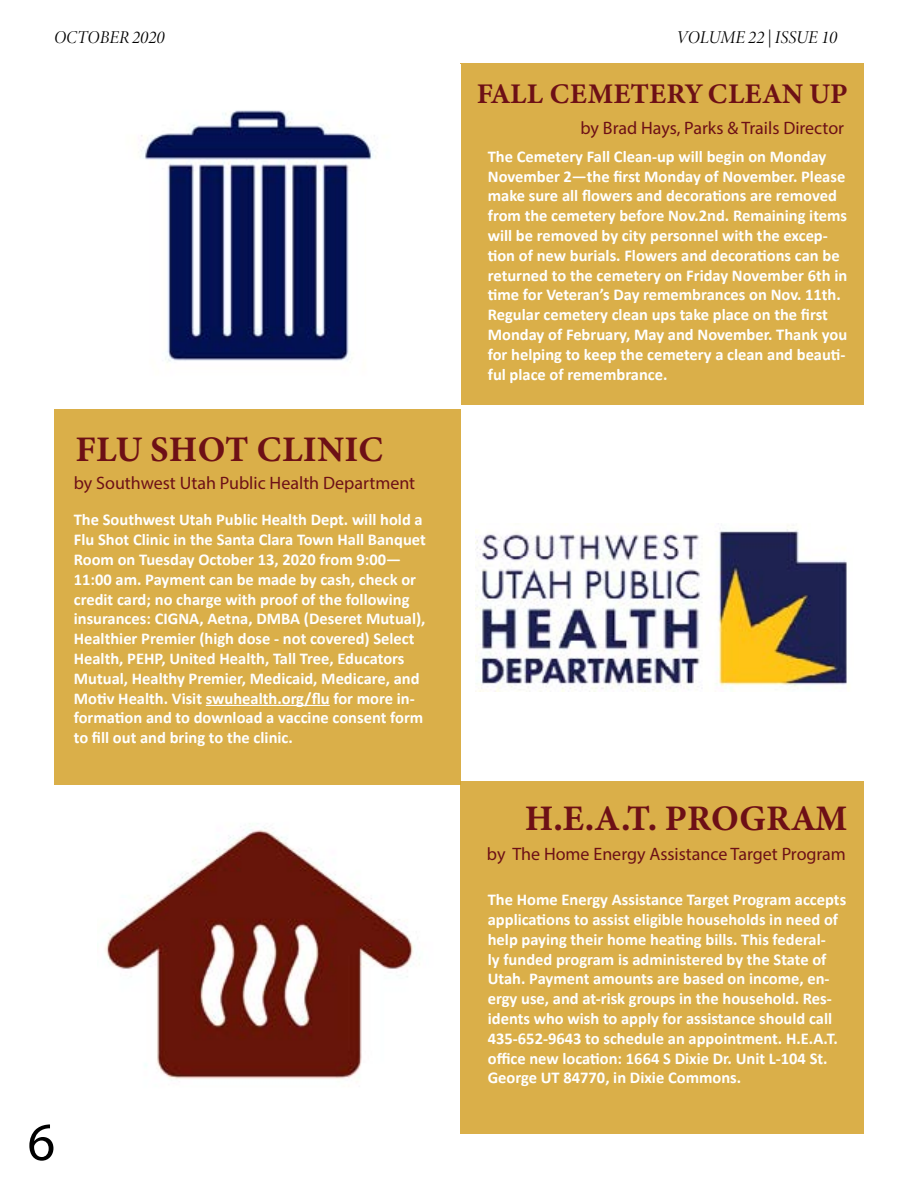
<style>
.page{position:relative;width:918px;height:1188px;background:#fff}
.page>*{position:absolute;margin:0;border:0;box-sizing:border-box;transform-origin:0 0}
.t1{font:54px "Myriad Pro";color:#000}
.t2{font:36px "Minion Variable Concept";letter-spacing:.025em;color:#6d1016}
.t3{font:28.5px "Minion Variable Concept";letter-spacing:.02em;color:#6d1016}
.t4{font:18px "Myriad Pro";color:#6d1016}
.t5{font:italic 18px "Minion Variable Concept";letter-spacing:-.025em;color:#000}
.t6{font:700 16.5px/19.8px "Calibri";color:#fff}
</style>
<div class="page">
<div style="left:461px;top:63px;width:403px;height:342px;background:#daaf49"></div>
<div style="left:54px;top:407px;width:407px;height:378px;background:#daaf49"></div>
<div style="left:461px;top:781px;width:403px;height:353px;background:#daaf49"></div>
<hr style="left:206px;top:705px;width:124px;height:1px;background:#fff">
<img style="left:475px;top:525px;width:374px;height:166px">
<img style="left:105px;top:823px;width:310px;height:256px">
<img style="left:54px;top:110px;width:407px;height:299px">
<p class="t5" style="left:54px;top:25px;width:113px">OCTOBER 2020</p>
<p class="t5" style="left:677px;top:25px;width:162px">VOLUME 22 | ISSUE 10</p>
<h3 class="t3" style="left:477px;top:74px;width:371px">FALL CEMETERY CLEAN UP</h3>
<p class="t4" style="left:581px;top:117px;width:265px">by Brad Hays, Parks &amp; Trails Director</p>
<p class="t6" style="left:488px;top:146px;width:361px">The Cemetery Fall Clean-up will begin on Monday November 2—the first Monday of November. Please make sure all flowers and decorations are removed from the cemetery before Nov.2nd. Remaining items will be removed by city personnel with the excep&shy;tion of new burials. Flowers and decorations can be returned to the cemetery on Friday November 6th in time for Veteran’s Day remembrances on Nov. 11th.<br>Regular cemetery clean ups take place on the first Monday of February, May and November. Thank you for helping to keep the cemetery a clean and beauti&shy;ful place of remembrance.</p>
<h2 class="t2" style="left:76px;top:424px;width:309px">FLU SHOT CLINIC</h2>
<p class="t4" style="left:74px;top:472px;width:343px">by Southwest Utah Public Health Department</p>
<p class="t6" style="left:74px;top:510px;width:353px">The Southwest Utah Public Health Dept. will hold a Flu Shot Clinic in the Santa Clara Town Hall Banquet Room on Tuesday October 13, 2020 from 9:00— 11:00 am. Payment can be made by cash, check or credit card; no charge with proof of the following insurances: CIGNA, Aetna, DMBA (Deseret Mutual), Healthier Premier (high dose - not covered) Select Health, PEHP, United Health, Tall Tree, Educators Mutual, Healthy Premier, Medicaid, Medicare, and Motiv Health. Visit swuhealth.org/flu for more in&shy;formation and to download a vaccine consent form to fill out and bring to the clinic.</p>
<h1 class="t1" style="left:28px;top:1109px;width:29px">6</h1>
<h2 class="t2" style="left:525px;top:793px;width:325px">H.E.A.T. PROGRAM</h2>
<p class="t4" style="left:487px;top:842px;width:361px">by The Home Energy Assistance Target Program</p>
<p class="t6" style="left:488px;top:890px;width:360px">The Home Energy Assistance Target Program accepts applications to assist eligible households in need of help paying their home heating bills. This federal-<br>ly funded program is administered by the State of Utah. Payment amounts are based on income, en&shy;ergy use, and at-risk groups in the household. Res&shy;idents who wish to apply for assistance should call 435-652-9643 to schedule an appointment. H.E.A.T. office new location: 1664 S Dixie Dr. Unit L-104 St.<br>George UT 84770, in Dixie Commons.</p>
</div>
